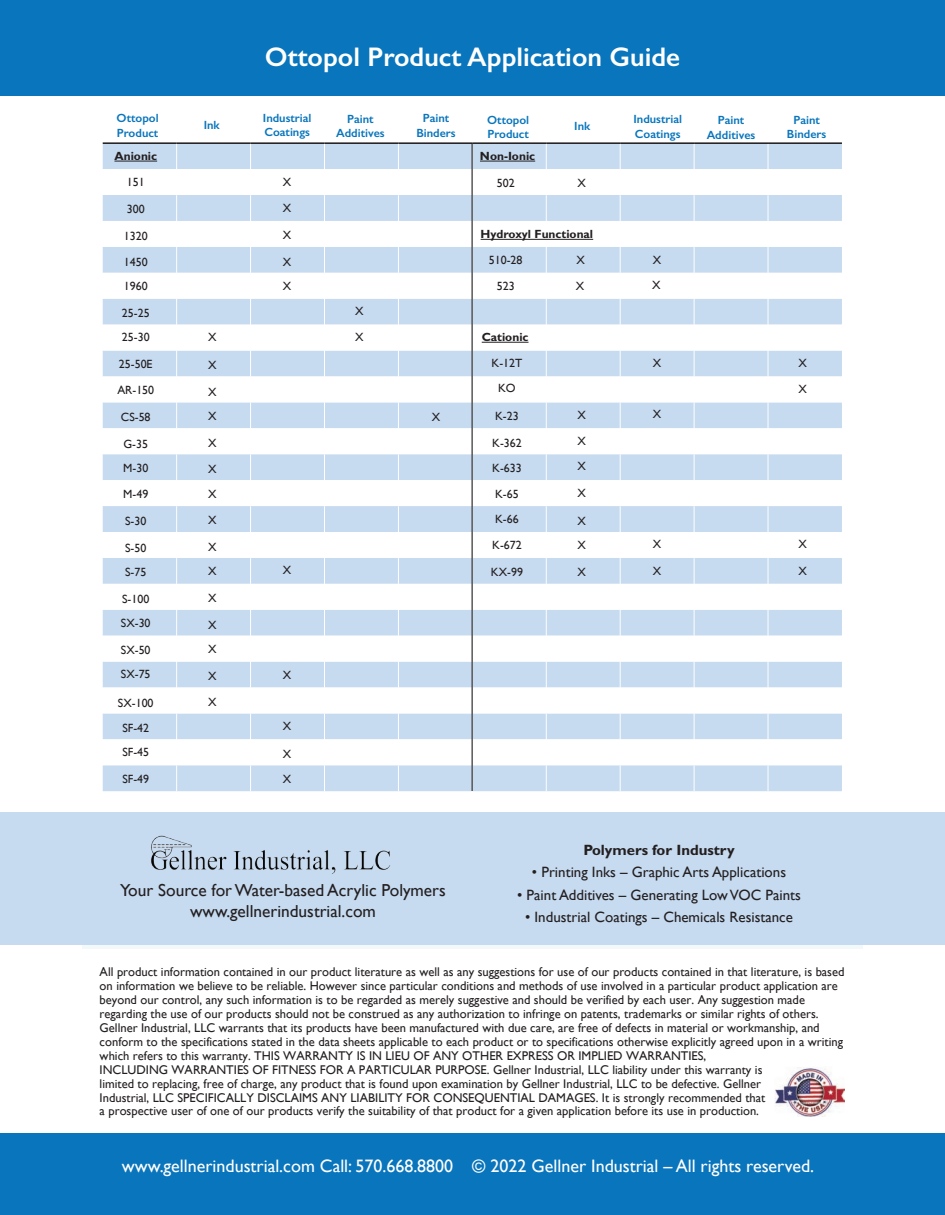
<style>
.page{position:relative;width:945px;height:1215px;background:#fff}
.page>*{position:absolute;margin:0;border:0;box-sizing:border-box;transform-origin:0 0}
.t1{font:600 27px "Gill Sans";color:#fff}
.t2{font:18px "Gill Sans";color:#fff}
.t3{font:17.4px "Gill Sans";color:#231f20}
.t4{font:15px "Gill Sans";color:#231f20}
.t5{font:700 15px "Gill Sans";color:#231f20}
.t6{font:13.05px "Gill Sans";color:#fff}
.t7{font:12.6px/14px "Gill Sans";color:#231f20}
.t8{font:11.85px/25.5px "Gill Sans";color:#231f20}
.t9{font:600 11.85px "Gill Sans";color:#0875bc}
.t10{font:700 11.85px "Gill Sans";color:#231f20}
</style>
<div class="page">
<hr style="left:82px;top:945px;width:781px;height:4px;background:#f3f8fb">
<img style="left:775px;top:1067px;width:69px;height:49px">
<div style="left:0;top:1133px;width:945px;height:82px;background:#0975bc"></div>
<div style="left:0;top:813px;width:945px;height:132px;background:#c6daf0"></div>
<div style="left:0;top:0;width:945px;height:96px;background:#0875bc"></div>
<div style="left:103px;top:144px;width:739px;height:647px;background:#c6daf0"></div>
<svg style="left:103px;top:169px;width:739px;height:596px"></svg>
<svg style="left:176px;top:144px;width:1px;height:647px"></svg>
<svg style="left:250px;top:144px;width:1px;height:647px"></svg>
<svg style="left:324px;top:144px;width:1px;height:647px"></svg>
<svg style="left:398px;top:144px;width:1px;height:647px"></svg>
<svg style="left:546px;top:144px;width:1px;height:647px"></svg>
<svg style="left:620px;top:144px;width:1px;height:647px"></svg>
<svg style="left:694px;top:144px;width:1px;height:647px"></svg>
<svg style="left:768px;top:144px;width:1px;height:647px"></svg>
<hr style="left:103px;top:142px;width:74px;height:2px;background:#231f20">
<hr style="left:177px;top:142px;width:74px;height:2px;background:#231f20">
<hr style="left:251px;top:142px;width:74px;height:2px;background:#231f20">
<hr style="left:325px;top:142px;width:73px;height:2px;background:#231f20">
<hr style="left:398px;top:142px;width:74px;height:2px;background:#231f20">
<hr style="left:472px;top:142px;width:74px;height:2px;background:#231f20">
<hr style="left:546px;top:142px;width:74px;height:2px;background:#231f20">
<hr style="left:620px;top:142px;width:74px;height:2px;background:#231f20">
<hr style="left:694px;top:142px;width:74px;height:2px;background:#231f20">
<hr style="left:768px;top:142px;width:74px;height:2px;background:#231f20">
<hr style="left:114px;top:161px;width:43px;height:1px;background:#231f20">
<hr style="left:480px;top:161px;width:55px;height:1px;background:#231f20">
<hr style="left:472px;top:143px;width:1px;height:648px;background:#231f20">
<hr style="left:481px;top:239px;width:112px;height:1px;background:#231f20">
<hr style="left:482px;top:342px;width:47px;height:1px;background:#231f20">
<img style="left:151px;top:835px;width:240px;height:39px">
<p class="t9" style="left:117px;top:111px;width:44px">Ottopol</p>
<p class="t9" style="left:117px;top:125px;width:43px">Product</p>
<p class="t9" style="left:204px;top:118px;width:18px">Ink</p>
<p class="t1" style="left:265px;top:41px;width:417px">Ottopol Product Application Guide</p>
<p class="t9" style="left:263px;top:111px;width:50px">Industrial</p>
<p class="t9" style="left:264px;top:125px;width:47px">Coatings</p>
<p class="t9" style="left:347px;top:112px;width:28px">Paint</p>
<p class="t9" style="left:336px;top:126px;width:50px">Additives</p>
<p class="t9" style="left:423px;top:111px;width:28px">Paint</p>
<p class="t9" style="left:416px;top:125px;width:41px">Binders</p>
<p class="t9" style="left:487px;top:112px;width:44px">Ottopol</p>
<p class="t9" style="left:488px;top:127px;width:43px">Product</p>
<p class="t9" style="left:574px;top:119px;width:18px">Ink</p>
<p class="t9" style="left:633px;top:112px;width:50px">Industrial</p>
<p class="t9" style="left:635px;top:127px;width:47px">Coatings</p>
<p class="t10" style="left:114px;top:149px;width:44px">Anionic</p>
<p class="t10" style="left:480px;top:149px;width:57px">Non-Ionic</p>
<p class="t8" style="left:127px;top:169px;width:19px">151</p>
<p class="t8" style="left:127px;top:196px;width:19px">300</p>
<p class="t8" style="left:124px;top:224px;width:25px">1320</p>
<p class="t8" style="left:124px;top:249px;width:25px">1450</p>
<p class="t8" style="left:124px;top:273px;width:25px">1960</p>
<p class="t8" style="left:122px;top:300px;width:29px">25-25</p>
<p class="t8" style="left:122px;top:324px;width:29px">25-30</p>
<p class="t8" style="left:119px;top:351px;width:35px">25-50E</p>
<p class="t8" style="left:117px;top:377px;width:38px">AR-150</p>
<p class="t8" style="left:121px;top:404px;width:31px">CS-58</p>
<p class="t8" style="left:124px;top:431px;width:26px">G-35</p>
<p class="t8" style="left:123px;top:455px;width:27px">M-30</p>
<p class="t8" style="left:123px;top:481px;width:27px">M-49</p>
<p class="t8" style="left:125px;top:508px;width:23px">S-30</p>
<p class="t8" style="left:125px;top:535px;width:23px">S-50</p>
<p class="t8" style="left:125px;top:559px;width:23px">S-75</p>
<p class="t8" style="left:122px;top:586px;width:29px">S-100</p>
<p class="t8" style="left:121px;top:610px;width:31px">SX-30</p>
<p class="t8" style="left:121px;top:637px;width:31px">SX-50</p>
<p class="t8" style="left:121px;top:661px;width:31px">SX-75</p>
<p class="t8" style="left:118px;top:690px;width:37px">SX-100</p>
<p class="t8" style="left:122px;top:716px;width:28px;line-height:23.9px">SF-42<br>SF-45</p>
<p class="t8" style="left:122px;top:766px;width:28px">SF-49</p>
<p class="t8" style="left:283px;top:169px;width:10px">X</p>
<p class="t8" style="left:497px;top:170px;width:19px">502</p>
<p class="t8" style="left:577px;top:170px;width:10px">X</p>
<p class="t8" style="left:283px;top:195px;width:10px">X</p>
<p class="t8" style="left:283px;top:222px;width:10px">X</p>
<p class="t8" style="left:283px;top:249px;width:10px">X</p>
<p class="t8" style="left:283px;top:273px;width:10px">X</p>
<p class="t10" style="left:481px;top:227px;width:114px">Hydroxyl Functional</p>
<p class="t8" style="left:576px;top:247px;width:10px">X</p>
<p class="t8" style="left:653px;top:247px;width:10px">X</p>
<p class="t8" style="left:576px;top:273px;width:10px">X</p>
<p class="t8" style="left:652px;top:273px;width:10px">X</p>
<p class="t8" style="left:489px;top:247px;width:35px">510-28</p>
<p class="t8" style="left:497px;top:274px;width:19px">523</p>
<p class="t8" style="left:355px;top:299px;width:10px">X</p>
<p class="t8" style="left:355px;top:324px;width:10px">X</p>
<p class="t10" style="left:482px;top:330px;width:48px">Cationic</p>
<p class="t8" style="left:208px;top:325px;width:10px">X</p>
<p class="t8" style="left:208px;top:352px;width:10px">X</p>
<p class="t8" style="left:208px;top:379px;width:10px">X</p>
<p class="t8" style="left:208px;top:403px;width:10px">X</p>
<p class="t8" style="left:208px;top:430px;width:10px">X</p>
<p class="t8" style="left:208px;top:456px;width:10px">X</p>
<p class="t8" style="left:208px;top:481px;width:10px">X</p>
<p class="t8" style="left:208px;top:507px;width:10px">X</p>
<p class="t8" style="left:208px;top:534px;width:10px">X</p>
<p class="t8" style="left:208px;top:558px;width:10px">X</p>
<p class="t8" style="left:208px;top:585px;width:10px">X</p>
<p class="t8" style="left:208px;top:613px;width:10px;line-height:23.9px">X<br>X</p>
<p class="t8" style="left:208px;top:663px;width:10px">X</p>
<p class="t8" style="left:208px;top:689px;width:10px">X</p>
<p class="t8" style="left:492px;top:350px;width:32px">K-12T</p>
<p class="t8" style="left:498px;top:375px;width:19px">KO</p>
<p class="t8" style="left:495px;top:403px;width:25px">K-23</p>
<p class="t8" style="left:492px;top:430px;width:31px">K-362</p>
<p class="t8" style="left:492px;top:455px;width:31px">K-633</p>
<p class="t8" style="left:495px;top:481px;width:25px">K-65</p>
<p class="t8" style="left:492px;top:506px;width:31px">K-66<br>K-672</p>
<p class="t8" style="left:491px;top:559px;width:34px">KX-99</p>
<p class="t8" style="left:653px;top:350px;width:10px">X</p>
<p class="t8" style="left:653px;top:402px;width:10px">X</p>
<p class="t8" style="left:577px;top:402px;width:10px;text-align:justify">X X X</p>
<p class="t8" style="left:577px;top:481px;width:10px">X</p>
<p class="t8" style="left:577px;top:509px;width:10px;line-height:24px">X<br>X</p>
<p class="t8" style="left:577px;top:559px;width:10px">X</p>
<p class="t8" style="left:432px;top:404px;width:10px">X</p>
<p class="t8" style="left:653px;top:531px;width:10px">X</p>
<p class="t8" style="left:653px;top:558px;width:10px">X</p>
<p class="t8" style="left:283px;top:557px;width:10px">X</p>
<p class="t8" style="left:283px;top:663px;width:10px">X</p>
<p class="t8" style="left:283px;top:714px;width:10px">X</p>
<p class="t8" style="left:283px;top:741px;width:10px">X<br>X</p>
<p class="t9" style="left:718px;top:113px;width:28px">Paint</p>
<p class="t9" style="left:707px;top:127px;width:50px">Additives</p>
<p class="t9" style="left:793px;top:113px;width:28px">Paint</p>
<p class="t9" style="left:787px;top:127px;width:41px">Binders</p>
<p class="t8" style="left:799px;top:350px;width:10px">X</p>
<p class="t8" style="left:799px;top:376px;width:10px">X</p>
<p class="t8" style="left:799px;top:531px;width:10px">X</p>
<p class="t8" style="left:799px;top:558px;width:10px">X</p>
<p class="t3" style="left:120px;top:880px;width:327px">Your Source for Water-based Acrylic Polymers</p>
<p class="t3" style="left:190px;top:901px;width:187px">www.gellnerindustrial.com</p>
<p class="t5" style="left:583px;top:841px;width:153px">Polymers for Industry</p>
<p class="t4" style="left:532px;top:863px;width:256px">• Printing Inks – Graphic Arts Applications</p>
<p class="t4" style="left:517px;top:886px;width:285px">• Paint Additives – Generating Low VOC Paints</p>
<p class="t4" style="left:525px;top:908px;width:269px">• Industrial Coatings – Chemicals Resistance</p>
<p class="t7" style="left:100px;top:965px;width:746px">All product information contained in our product literature as well as any suggestions for use of our products contained in that literature, is based on information we believe to be reliable. However since particular conditions and methods of use involved in a particular product application are beyond our control, any such information is to be regarded as merely suggestive and should be verified by each user. Any suggestion made regarding the use of our products should not be construed as any authorization to infringe on patents, trademarks or similar rights of others.<br>Gellner Industrial, LLC warrants that its products have been manufactured with due care, are free of defects in material or workmanship, and conform to the specifications stated in the data sheets applicable to each product or to specifications otherwise explicitly agreed upon in a writing which refers to this warranty. THIS WARRANTY IS IN LIEU OF ANY OTHER EXPRESS OR IMPLIED WARRANTIES,<br>INCLUDING WARRANTIES OF FITNESS FOR A PARTICULAR PURPOSE. Gellner Industrial, LLC liability under this warranty is<br>limited to replacing, free of charge, any product that is found upon examination by Gellner Industrial, LLC to be defective. Gellner<br>Industrial, LLC SPECIFICALLY DISCLAIMS ANY LIABILITY FOR CONSEQUENTIAL DAMAGES. It is strongly recommended that<br>a prospective user of one of our products verify the suitability of that product for a given application before its use in production.</p>
<p class="t2" style="left:122px;top:1155px;width:694px">www.gellnerindustrial.com Call: 570.668.8800 © 2022 Gellner Industrial – All rights reserved.</p>
<p class="t6" style="left:201px;top:1157px;width:513px">www.gellnerindustrial.com Call: 570.668.8800 © 2022 Gellner Industrial – All rights reserved.</p>
</div>
